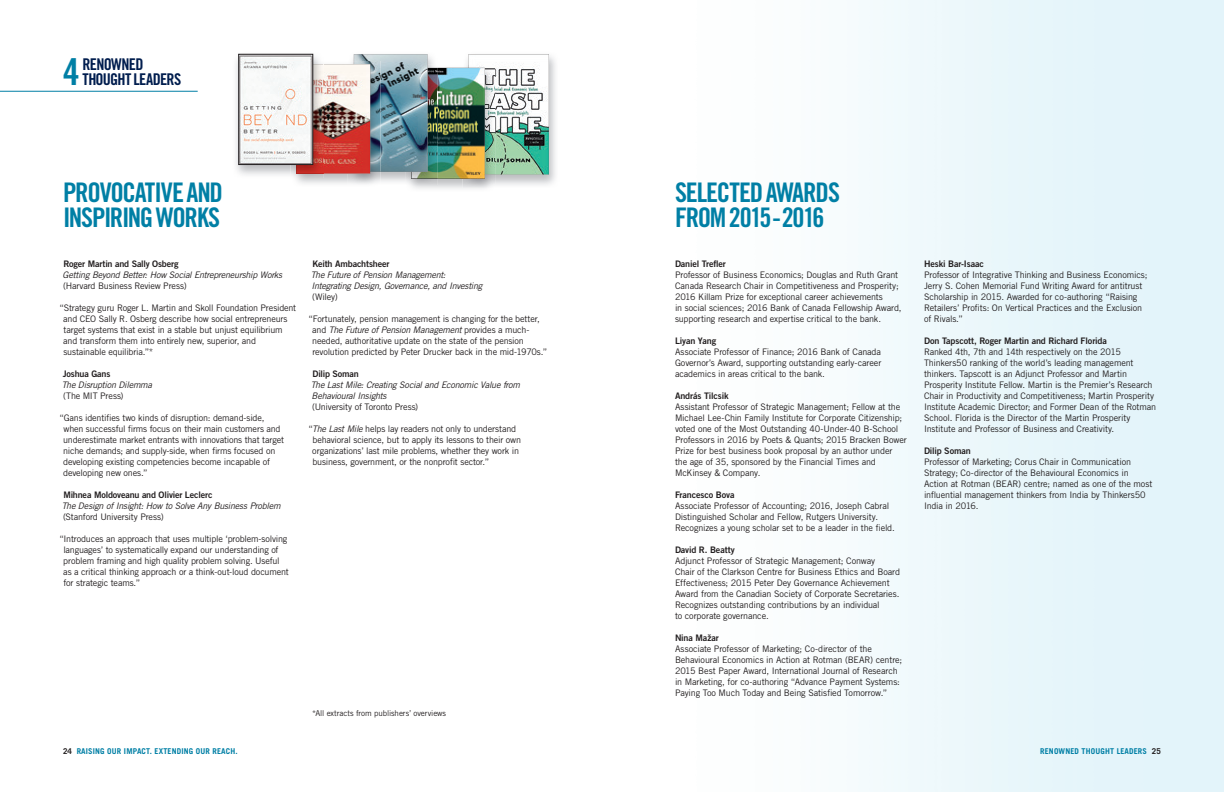
<style>
.page{position:relative;width:1224px;height:792px;background:#fff}
.page>*{position:absolute;margin:0;border:0;box-sizing:border-box;transform-origin:0 0}
.t1{font:37.2px "Trade Gothic LT Std Bd Cn 20";color:#007fa5}
.t2{font:27px/25px "Trade Gothic LT Std Bd Cn 20";letter-spacing:-.045em;color:#007fa5}
.t3{font:16.2px "Trade Gothic LT Std Bd Cn 20";letter-spacing:-.04em;color:#001d4e}
.t4{font:9px/11px "Trade Gothic LT Std";letter-spacing:-.015em;color:#231f20}
.t5{font:italic 9px/11px "Trade Gothic LT Std";letter-spacing:-.025em;color:#231f20}
.t6{font:9px "Trade Gothic LT Std Bd 2";letter-spacing:-.015em;color:#231f20}
.t7{font:700 8px "Trade Gothic LT Std";letter-spacing:.02em;color:#007fa5}
.t8{font:8px "Trade Gothic LT Std";letter-spacing:-.01em;color:#231f20}
.s1{font-style:italic}
.s2{color:#231f20}
</style>
<div class="page">
<img style="left:462px;top:179px;width:33px;height:9px">
<img style="left:405px;top:179px;width:33px;height:6px">
<img style="left:297px;top:54px;width:252px;height:125px">
<img style="left:236px;top:53px;width:87px;height:122px">
<img style="left:290px;top:61px;width:33px;height:117px">
<img style="left:297px;top:64px;width:26px;height:110px">
<img style="left:241px;top:56px;width:70px;height:107px">
<div style="left:239px;top:54px;width:74px;height:111px;border:1px solid #231f20"></div>
<hr style="left:0;top:91px;width:198px;height:1px;background:#007fa5">
<h3 class="t3" style="left:83px;top:55px;width:63px">RENOWNED</h3>
<h1 class="t1" style="left:63px;top:50px;width:18px">4</h1>
<h3 class="t3" style="left:83px;top:70px;width:100px">THOUGHT LEADERS</h3>
<h2 class="t2" style="left:63px;top:180px;width:162px">PROVOCATIVE AND<br>INSPIRING WORKS</h2>
<p class="t6" style="left:63px;top:258px;width:117px">Roger Martin and Sally Osberg</p>
<p class="t5" style="left:63px;top:269px;width:221px">Getting Beyond Better: How Social Entrepreneurship Works</p>
<p class="t4" style="left:63px;top:280px;width:125px">(Harvard Business Review Press)</p>
<p class="t4" style="left:63px;top:302px;width:235px;text-indent:-4px">“Strategy guru Roger L. Martin and Skoll Foundation President and CEO Sally R. Osberg describe how social entrepreneurs target systems that exist in a stable but unjust equilibrium and transform them into entirely new, superior, and sustainable equilibria.”*</p>
<p class="t6" style="left:63px;top:368px;width:49px">Joshua Gans</p>
<p class="t5" style="left:62px;top:379px;width:92px">The Disruption Dilemma</p>
<p class="t4" style="left:63px;top:390px;width:62px">(The MIT Press)</p>
<p class="t4" style="left:63px;top:412px;width:222px;text-indent:-4px">“Gans identifies two kinds of disruption: demand-side, when successful firms focus on their main customers and underestimate market entrants with innovations that target niche demands; and supply-side, when firms focused on developing existing competencies become incapable of developing new ones.”</p>
<p class="t6" style="left:63px;top:489px;width:151px">Mihnea Moldoveanu and Olivier Leclerc</p>
<p class="t5" style="left:62px;top:500px;width:220px">The Design of Insight: How to Solve Any Business Problem</p>
<p class="t4" style="left:63px;top:511px;width:102px">(Stanford University Press)</p>
<p class="t4" style="left:63px;top:533px;width:227px;text-indent:-4px">“Introduces an approach that uses multiple ‘problem-solving languages’ to systematically expand our understanding of problem framing and high quality problem solving. Useful as a critical thinking approach or a think-out-loud document for strategic teams.”</p>
<p class="t6" style="left:312px;top:258px;width:79px">Keith Ambachtsheer</p>
<p class="t5" style="left:311px;top:269px;width:173px">The Future of Pension Management:<br>Integrating Design, Governance, and Investing</p>
<p class="t4" style="left:312px;top:291px;width:27px">(Wiley)</p>
<p class="t4" style="left:312px;top:313px;width:237px;text-indent:-4px">“Fortunately, pension management is changing for the better, and <span class="s1">The Future of Pension Management</span> provides a much&shy;needed, authoritative update on the state of the pension revolution predicted by Peter Drucker back in the mid-1970s.”</p>
<p class="t6" style="left:313px;top:368px;width:48px">Dilip Soman</p>
<p class="t5" style="left:311px;top:379px;width:211px">The Last Mile: Creating Social and Economic Value from<br>Behavioural Insights</p>
<p class="t4" style="left:312px;top:401px;width:108px">(University of Toronto Press)</p>
<p class="t4" style="left:312px;top:423px;width:210px;text-indent:-4px">“<span class="s1">The Last Mile</span> helps lay readers not only to understand behavioral science, but to apply its lessons to their own organizations’ last mile problems, whether they work in business, government, or the nonprofit sector.”</p>
<p class="t8" style="left:312px;top:708px;width:136px">*All extracts from publishers’ overviews</p>
<h2 class="t2" style="left:675px;top:180px;width:167px">SELECTED AWARDS<br>FROM 2015 - 2016</h2>
<p class="t6" style="left:675px;top:258px;width:52px">Daniel Trefler</p>
<p class="t4" style="left:675px;top:269px;width:228px">Professor of Business Economics; Douglas and Ruth Grant Canada Research Chair in Competitiveness and Prosperity; 2016 Killam Prize for exceptional career achievements<br>in social sciences; 2016 Bank of Canada Fellowship Award, supporting research and expertise critical to the bank.</p>
<p class="t6" style="left:675px;top:335px;width:43px">Liyan Yang</p>
<p class="t4" style="left:675px;top:346px;width:208px;text-align:justify">Associate Professor of Finance; 2016 Bank of Canada Governor’s Award, supporting outstanding early-career academics in areas critical to the bank.</p>
<p class="t6" style="left:675px;top:390px;width:55px">András Tilcsik</p>
<p class="t4" style="left:675px;top:401px;width:233px">Assistant Professor of Strategic Management; Fellow at the Michael Lee-Chin Family Institute for Corporate Citizenship; voted one of the Most Outstanding 40-Under-40 B-School Professors in 2016 by Poets &amp; Quants; 2015 Bracken Bower Prize for best business book proposal by an author under<br>the age of 35, sponsored by the Financial Times and McKinsey &amp; Company.</p>
<p class="t6" style="left:675px;top:489px;width:61px">Francesco Bova</p>
<p class="t4" style="left:675px;top:500px;width:221px">Associate Professor of Accounting; 2016, Joseph Cabral<br>Distinguished Scholar and Fellow, Rutgers University.<br>Recognizes a young scholar set to be a leader in the field.</p>
<p class="t6" style="left:675px;top:544px;width:61px">David R. Beatty</p>
<p class="t4" style="left:675px;top:555px;width:227px">Adjunct Professor of Strategic Management; Conway<br>Chair of the Clarkson Centre for Business Ethics and Board Effectiveness; 2015 Peter Dey Governance Achievement Award from the Canadian Society of Corporate Secretaries.<br>Recognizes outstanding contributions by an individual<br>to corporate governance.</p>
<p class="t6" style="left:675px;top:632px;width:45px">Nina Mažar</p>
<p class="t4" style="left:675px;top:643px;width:229px">Associate Professor of Marketing; Co-director of the Behavioural Economics in Action at Rotman (BEAR) centre; 2015 Best Paper Award, International Journal of Research in Marketing, for co-authoring “Advance Payment Systems:<br>Paying Too Much Today and Being Satisfied Tomorrow.”</p>
<p class="t6" style="left:924px;top:258px;width:62px">Heski Bar-Isaac</p>
<p class="t4" style="left:924px;top:269px;width:225px">Professor of Integrative Thinking and Business Economics; Jerry S. Cohen Memorial Fund Writing Award for antitrust Scholarship in 2015. Awarded for co-authoring “Raising Retailers’ Profits: On Vertical Practices and the Exclusion of Rivals.”</p>
<p class="t6" style="left:924px;top:335px;width:184px">Don Tapscott, Roger Martin and Richard Florida</p>
<p class="t4" style="left:924px;top:346px;width:234px">Ranked 4th, 7th and 14th respectively on the 2015<br>Thinkers50 ranking of the world’s leading management thinkers. Tapscott is an Adjunct Professor and Martin Prosperity Institute Fellow. Martin is the Premier’s Research Chair in Productivity and Competitiveness; Martin Prosperity Institute Academic Director; and Former Dean of the Rotman School. Florida is the Director of the Martin Prosperity Institute and Professor of Business and Creativity.</p>
<p class="t6" style="left:924px;top:445px;width:48px">Dilip Soman</p>
<p class="t4" style="left:924px;top:456px;width:230px">Professor of Marketing; Corus Chair in Communication Strategy; Co-director of the Behavioural Economics in Action at Rotman (BEAR) centre; named as one of the most influential management thinkers from India by Thinkers50<br>India in 2016.</p>
<p class="t7" style="left:63px;top:746px;width:176px"><span class="s2">24</span> RAISING OUR IMPACT. EXTENDING OUR REACH.</p>
<p class="t7" style="left:1040px;top:746px;width:122px">RENOWNED THOUGHT LEADERS <span class="s2">25</span></p>
</div>
